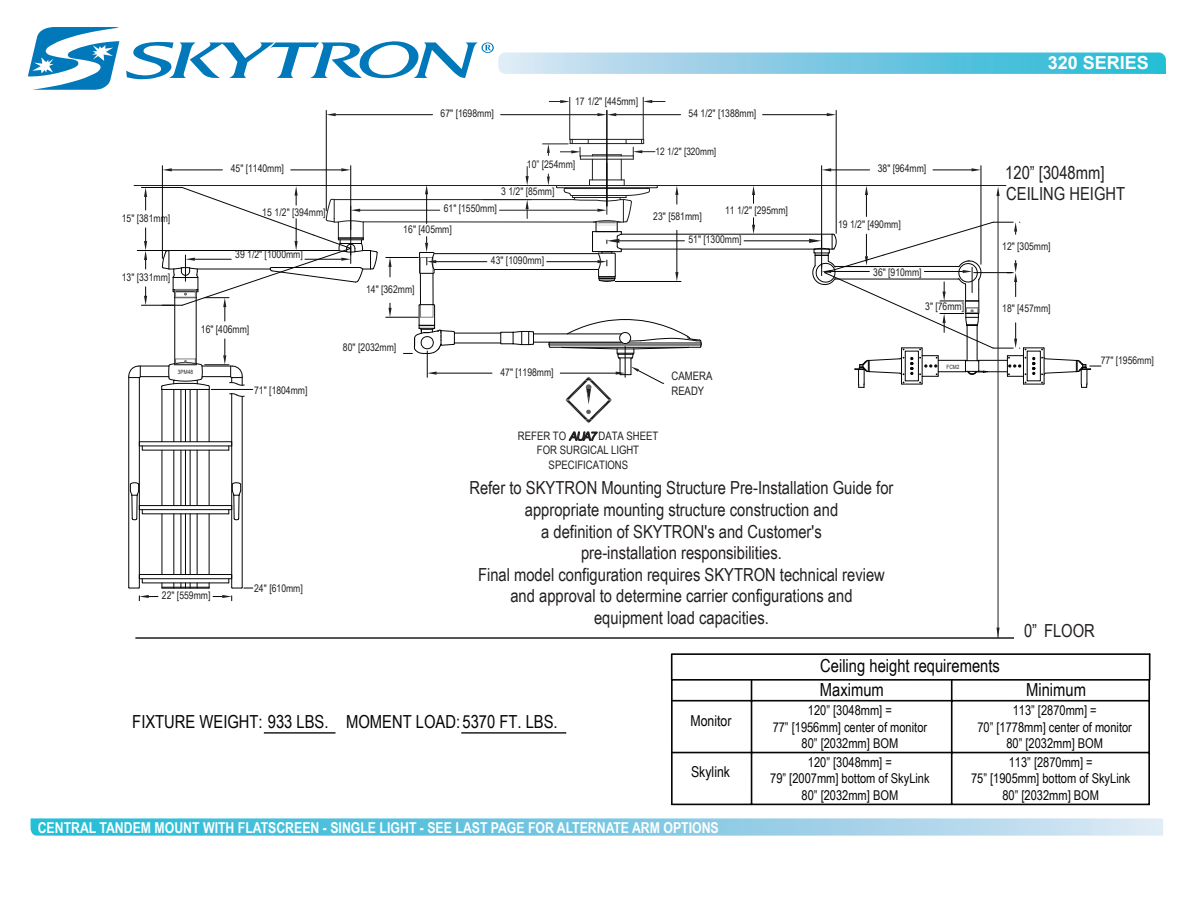
<style>
.page{position:relative;width:1188px;height:918px;background:#fff}
.page>*{position:absolute;margin:0;border:0;box-sizing:border-box;transform-origin:0 0}
.t1{font:18px/21.6px "Arial Narrow";color:#231f20;text-align:center}
.t2{font:18px "Arial Narrow";color:#050504}
.t3{font:700 18px "Arial";color:#fff}
.t4{font:700 15px "Arial Narrow";color:#fff}
.t5{font:15px "Arial Narrow";color:#050504}
.t6{font:13.5px/16.2px "Arial Narrow";color:#050504;text-align:center}
.t7{font:11.7px/14.1px "Arial Narrow";color:#231f20;text-align:center}
.t8{font:10.5px "Arial Narrow";color:#231f20}
.t9{font:10.2px "Arial Narrow";color:#231f20}
.t10{font:5.85px "Arial Narrow";color:#231f20}
.s1{font-family:"Arial";font-style:italic}
</style>
<div class="page">
<div style="left:31px;top:818px;width:1132px;height:18px;background:linear-gradient(to right,#1db6d3,#d9e0f2)"></div>
<div style="left:498px;top:53px;width:668px;height:21px;background:linear-gradient(to right,#dae1f2,#1db6d3)"></div>
<div style="left:1157px;top:65px;width:9px;height:9px;background:#23bfd5"></div>
<svg style="left:28px;top:27px;width:91px;height:63px"></svg>
<svg style="left:126px;top:41px;width:368px;height:38px"></svg>
<hr style="left:134px;top:185px;width:872px;height:1px;background:#231f20">
<hr style="left:334px;top:199px;width:240px;height:1px;background:#231f20">
<hr style="left:363px;top:222px;width:260px;height:1px;background:#231f20">
<svg style="left:526px;top:167px;width:3px;height:18px"></svg>
<svg style="left:526px;top:200px;width:3px;height:18px"></svg>
<hr style="left:499px;top:210px;width:98px;height:1px;background:#231f20">
<hr style="left:360px;top:210px;width:80px;height:1px;background:#231f20">
<hr style="left:621px;top:249px;width:194px;height:1px;background:#040605">
<hr style="left:621px;top:234px;width:211px;height:1px;background:#040605">
<hr style="left:744px;top:241px;width:65px;height:1px;background:#040605">
<hr style="left:619px;top:241px;width:65px;height:1px;background:#040605">
<hr style="left:435px;top:253px;width:163px;height:1px;background:#040605">
<hr style="left:435px;top:269px;width:163px;height:1px;background:#040605">
<hr style="left:420px;top:273px;width:1px;height:32px;background:#040605">
<hr style="left:433px;top:273px;width:1px;height:32px;background:#040605">
<svg style="left:568px;top:431px;width:30px;height:10px"></svg>
<hr style="left:533px;top:342px;width:88px;height:1px;background:#040605">
<hr style="left:533px;top:334px;width:88px;height:1px;background:#040605">
<hr style="left:549px;top:343px;width:74px;height:1px;background:#040605">
<hr style="left:550px;top:347px;width:150px;height:1px;background:#040605">
<hr style="left:549px;top:345px;width:152px;height:1px;background:#040605">
<hr style="left:454px;top:333px;width:47px;height:1px;background:#040605">
<hr style="left:454px;top:343px;width:47px;height:1px;background:#040605">
<svg style="left:500px;top:331px;width:34px;height:14px"></svg>
<svg style="left:548px;top:342px;width:3px;height:6px"></svg>
<hr style="left:436px;top:261px;width:51px;height:1px;background:#040605">
<hr style="left:821px;top:166px;width:1px;height:101px;background:#040605">
<hr style="left:981px;top:166px;width:1px;height:98px;background:#040605">
<hr style="left:831px;top:170px;width:39px;height:1px;background:#040605">
<hr style="left:933px;top:170px;width:39px;height:1px;background:#040605">
<svg style="left:822px;top:168px;width:9px;height:3px"></svg>
<svg style="left:972px;top:168px;width:9px;height:3px"></svg>
<hr style="left:162px;top:166px;width:1px;height:92px;background:#040605">
<hr style="left:350px;top:166px;width:1px;height:89px;background:#040605">
<hr style="left:172px;top:170px;width:50px;height:1px;background:#040605">
<hr style="left:291px;top:170px;width:50px;height:1px;background:#040605">
<svg style="left:162px;top:168px;width:10px;height:3px"></svg>
<svg style="left:341px;top:168px;width:10px;height:3px"></svg>
<hr style="left:326px;top:110px;width:1px;height:101px;background:#040605">
<hr style="left:336px;top:114px;width:97px;height:1px;background:#040605">
<hr style="left:501px;top:114px;width:96px;height:1px;background:#040605">
<svg style="left:326px;top:113px;width:10px;height:3px"></svg>
<hr style="left:607px;top:110px;width:1px;height:96px;background:#040605">
<hr style="left:836px;top:110px;width:1px;height:123px;background:#040605">
<hr style="left:616px;top:114px;width:65px;height:1px;background:#040605">
<hr style="left:763px;top:114px;width:64px;height:1px;background:#040605">
<svg style="left:597px;top:113px;width:19px;height:3px"></svg>
<svg style="left:827px;top:113px;width:9px;height:3px"></svg>
<svg style="left:139px;top:595px;width:19px;height:6px"></svg>
<svg style="left:213px;top:595px;width:19px;height:6px"></svg>
<hr style="left:174px;top:298px;width:1px;height:67px;background:#040605">
<hr style="left:196px;top:298px;width:1px;height:67px;background:#040605">
<svg style="left:128px;top:339px;width:125px;height:250px"></svg>
<hr style="left:560px;top:373px;width:56px;height:1px;background:#040605">
<hr style="left:437px;top:373px;width:55px;height:1px;background:#040605">
<svg style="left:403px;top:304px;width:52px;height:73px"></svg>
<hr style="left:386px;top:317px;width:32px;height:1px;background:#040605">
<hr style="left:386px;top:257px;width:32px;height:1px;background:#040605">
<svg style="left:388px;top:303px;width:4px;height:14px"></svg>
<svg style="left:388px;top:258px;width:4px;height:19px"></svg>
<hr style="left:615px;top:281px;width:66px;height:1px;background:#040605">
<hr style="left:677px;top:230px;width:1px;height:42px;background:#040605">
<svg style="left:675px;top:272px;width:3px;height:9px"></svg>
<svg style="left:675px;top:186px;width:3px;height:18px"></svg>
<svg style="left:137px;top:186px;width:241px;height:135px"></svg>
<svg style="left:562px;top:319px;width:140px;height:104px"></svg>
<svg style="left:425px;top:186px;width:3px;height:37px"></svg>
<svg style="left:419px;top:237px;width:17px;height:37px"></svg>
<svg style="left:752px;top:218px;width:3px;height:16px"></svg>
<svg style="left:752px;top:186px;width:3px;height:17px"></svg>
<hr style="left:643px;top:97px;width:1px;height:42px;background:#231f20">
<svg style="left:549px;top:100px;width:20px;height:3px"></svg>
<hr style="left:569px;top:97px;width:1px;height:42px;background:#231f20">
<svg style="left:543px;top:139px;width:115px;height:143px"></svg>
<svg style="left:643px;top:100px;width:22px;height:3px"></svg>
<svg style="left:670px;top:678px;width:481px;height:128px"></svg>
<hr style="left:671px;top:654px;width:2px;height:26px;background:#050504">
<hr style="left:672px;top:653px;width:478px;height:2px;background:#050504">
<svg style="left:1149px;top:655px;width:1px;height:25px"></svg>
<hr style="left:461px;top:732px;width:105px;height:2px;background:#231f20">
<hr style="left:264px;top:732px;width:71px;height:2px;background:#231f20">
<hr style="left:998px;top:194px;width:1px;height:444px;background:#231f20">
<svg style="left:809px;top:186px;width:292px;height:202px"></svg>
<svg style="left:996px;top:628px;width:4px;height:9px"></svg>
<hr style="left:135px;top:637px;width:879px;height:2px;background:#231f20">
<p class="t8" style="left:575px;top:94px;width:65px">17 1/2" [445mm]</p>
<p class="t8" style="left:441px;top:106px;width:55px">67" [1698mm]</p>
<p class="t8" style="left:689px;top:106px;width:69px">54 1/2" [1388mm]</p>
<p class="t9" style="left:655px;top:144px;width:62px">12 1/2" [320mm]</p>
<p class="t8" style="left:527px;top:156px;width:50px">10” [254mm]</p>
<p class="t8" style="left:231px;top:161px;width:55px">45" [1140mm]</p>
<p class="t8" style="left:878px;top:161px;width:50px">38" [964mm]</p>
<p class="t8" style="left:122px;top:210px;width:50px">15" [381mm]</p>
<p class="t8" style="left:122px;top:269px;width:50px">13" [331mm]</p>
<p class="t8" style="left:262px;top:205px;width:65px">15 1/2" [394mm]</p>
<p class="t8" style="left:235px;top:247px;width:69px">39 1/2" [1000mm]</p>
<p class="t8" style="left:201px;top:321px;width:50px">16" [406mm]</p>
<p class="t10" style="left:178px;top:368px;width:17px">3PM48</p>
<p class="t8" style="left:254px;top:382px;width:55px">71" [1804mm]</p>
<p class="t8" style="left:162px;top:588px;width:50px">22" [559mm]</p>
<p class="t8" style="left:254px;top:581px;width:50px">24" [610mm]</p>
<p class="t8" style="left:501px;top:184px;width:55px">3 1/2" [85mm]</p>
<p class="t8" style="left:444px;top:201px;width:55px">61" [1550mm]</p>
<p class="t8" style="left:403px;top:222px;width:50px">16" [405mm]</p>
<p class="t8" style="left:366px;top:281px;width:50px">14" [362mm]</p>
<p class="t8" style="left:343px;top:339px;width:55px">80" [2032mm]</p>
<p class="t8" style="left:491px;top:253px;width:55px">43" [1090mm]</p>
<p class="t8" style="left:500px;top:364px;width:55px">47" [1198mm]</p>
<p class="t8" style="left:653px;top:208px;width:50px">23" [581mm]</p>
<p class="t8" style="left:725px;top:203px;width:64px">11 1/2" [295mm]</p>
<p class="t8" style="left:688px;top:232px;width:55px">51" [1300mm]</p>
<p class="t7" style="left:671px;top:369px;width:43px;text-align:left">CAMERA<br>READY</p>
<p class="t7" style="left:518px;top:429px;width:142px">REFER TO <span class="s1">AUA7</span>DATA SHEET<br>FOR SURGICAL LIGHT<br>SPECIFICATIONS</p>
<p class="t8" style="left:838px;top:216px;width:64px">19 1/2" [490mm]</p>
<p class="t8" style="left:873px;top:264px;width:50px">36" [910mm]</p>
<p class="t8" style="left:925px;top:298px;width:40px">3" [76mm]</p>
<p class="t10" style="left:946px;top:362px;width:15px">FCM2</p>
<p class="t1" style="left:469px;top:477px;width:426px">Refer to SKYTRON Mounting Structure Pre-Installation Guide for appropriate mounting structure construction and<br>a definition of SKYTRON's and Customer's<br>pre-installation responsibilities.<br>Final model configuration requires SKYTRON technical review and approval to determine carrier configurations and<br>equipment load capacities.</p>
<h1 class="t3" style="left:1048px;top:50px;width:103px">320 SERIES</h1>
<h1 class="t1" style="left:1005px;top:161px;width:101px">120” [3048mm]</h1>
<h1 class="t1" style="left:1006px;top:183px;width:120px">CEILING HEIGHT</h1>
<p class="t8" style="left:1002px;top:239px;width:50px">12" [305mm]</p>
<p class="t8" style="left:1002px;top:301px;width:50px">18" [457mm]</p>
<p class="t8" style="left:1101px;top:353px;width:55px">77" [1956mm]</p>
<h1 class="t1" style="left:1024px;top:619px;width:72px">0” FLOOR</h1>
<h1 class="t2" style="left:820px;top:652px;width:181px">Ceiling height requirements</h1>
<h1 class="t2" style="left:132px;top:709px;width:427px">FIXTURE WEIGHT: 933 LBS. MOMENT LOAD: 5370 FT. LBS.</h1>
<h1 class="t2" style="left:820px;top:676px;width:65px">Maximum</h1>
<h1 class="t2" style="left:1026px;top:676px;width:61px">Minimum</h1>
<p class="t6" style="left:773px;top:702px;width:156px">120” [3048mm] =<br>77” [1956mm] center of monitor<br>80” [2032mm] BOM</p>
<h2 class="t5" style="left:691px;top:710px;width:43px">Monitor</h2>
<h2 class="t5" style="left:691px;top:761px;width:40px">Skylink</h2>
<p class="t6" style="left:770px;top:754px;width:161px">120” [3048mm] =<br>79” [2007mm] bottom of SkyLink<br>80” [2032mm] BOM</p>
<p class="t6" style="left:977px;top:702px;width:156px">113” [2870mm] =<br>70” [1778mm] center of monitor<br>80” [2032mm] BOM</p>
<p class="t6" style="left:971px;top:754px;width:161px">113” [2870mm] =<br>75” [1905mm] bottom of SkyLink<br>80” [2032mm] BOM</p>
<h2 class="t4" style="left:38px;top:816px;width:683px">CENTRAL TANDEM MOUNT WITH FLATSCREEN - SINGLE LIGHT - SEE LAST PAGE FOR ALTERNATE ARM OPTIONS</h2>
</div>
